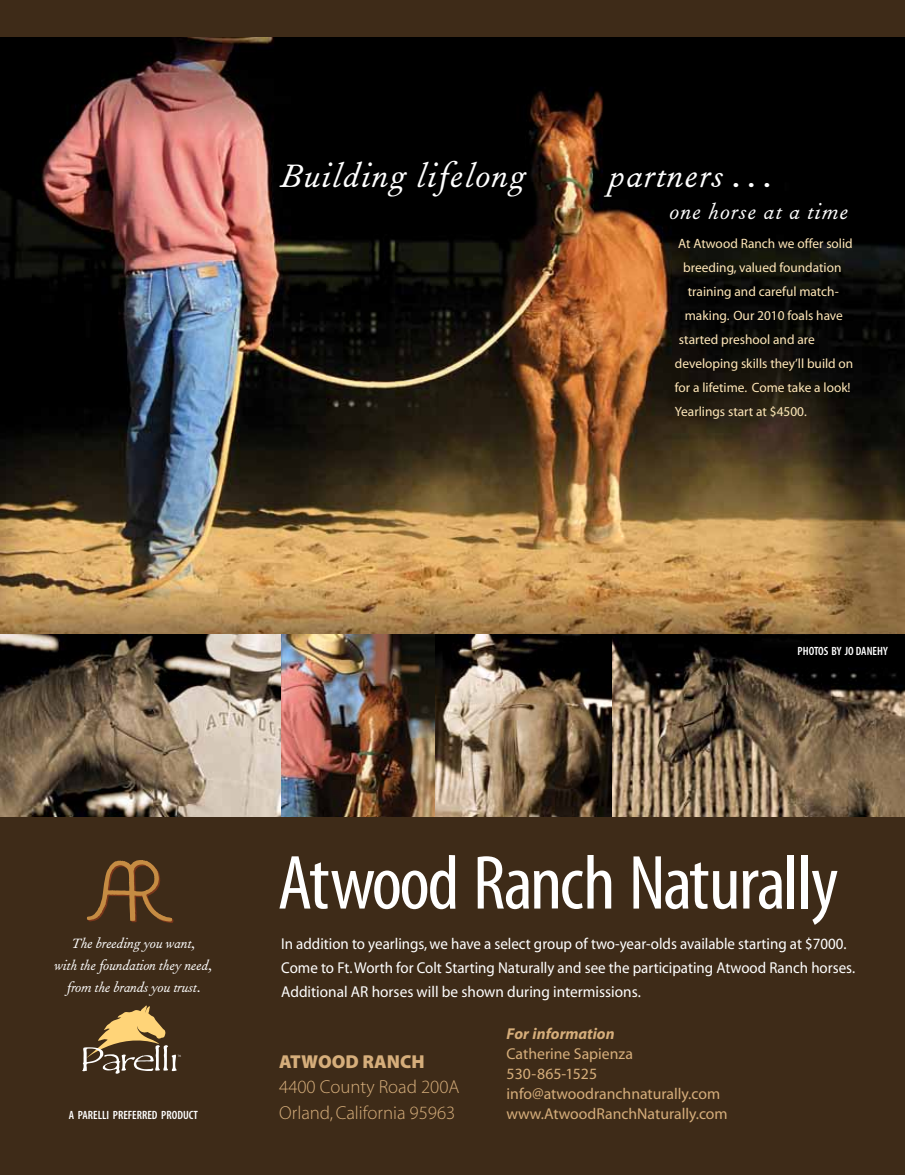
<style>
.page{position:relative;width:905px;height:1175px;background:#fff}
.page>*{position:absolute;margin:0;border:0;box-sizing:border-box;transform-origin:0 0}
.t1{font:77.4px "Myriad MM 400 wt 300 wd";color:#fff}
.t2{font:italic 39px "Fournier";letter-spacing:.025em;color:#fff}
.t3{font:italic 25.5px "Fournier";letter-spacing:.035em;color:#fff}
.t4{font:18.75px/25.8px "Myriad MM 215 wt 600 wd";color:#d6ae7b}
.t5{font:18.75px "Myriad MM 830 wt 300 wd";color:#d6ae7b}
.t6{font:italic 16.2px/21.6px "Fournier";letter-spacing:-.015em;color:#fff;text-align:center}
.t7{font:15.75px/24px "Myriad MM 400 wt 600 wd";color:#fff;scale:.95 1}
.t8{font:15.75px/20.1px "Myriad MM 400 wt 600 wd";color:#d6ae7b}
.t9{font:15.75px "Myriad MM It 700 wt 600 wd";color:#d6ae7b}
.t10{font:13.5px "Myriad MM 400 wt 600 wd";color:#ffe7b8}
.t11{font:12px "Myriad MM 565 wt 300 wd";color:#fff}
</style>
<div class="page">
<div style="left:0;top:757px;width:904px;height:417px;background:#3e2b18"></div>
<img style="left:87px;top:860px;width:73px;height:61px">
<svg style="left:82px;top:1005px;width:99px;height:68px"></svg>
<img style="left:0;top:37px;width:904px;height:597px">
<img style="left:611px;top:634px;width:293px;height:182px">
<img style="left:435px;top:634px;width:176px;height:182px">
<img style="left:0;top:634px;width:281px;height:182px">
<img style="left:281px;top:634px;width:154px;height:182px">
<div style="left:0;top:0;width:904px;height:37px;background:#3e2b18"></div>
<h2 class="t2" style="left:280px;top:155px;width:248px">Building lifelong</h2>
<h2 class="t2" style="left:609px;top:155px;width:164px">partners . . .</h2>
<h3 class="t3" style="left:669px;top:198px;width:180px">one horse at a time</h3>
<p class="t10" style="left:678px;top:237px;width:176px">At Atwood Ranch we offer solid</p>
<p class="t10" style="left:683px;top:261px;width:160px">breeding, valued foundation</p>
<p class="t10" style="left:688px;top:285px;width:152px">training and careful match-</p>
<p class="t10" style="left:684px;top:309px;width:160px">making. Our 2010 foals have</p>
<p class="t10" style="left:679px;top:333px;width:137px">started preshool and are</p>
<p class="t10" style="left:675px;top:357px;width:180px">developing skills they’ll build on</p>
<p class="t10" style="left:675px;top:381px;width:177px">for a lifetime. Come take a look!</p>
<p class="t10" style="left:675px;top:405px;width:133px">Yearlings start at $4500.</p>
<p class="t11" style="left:797px;top:645px;width:92px">PHOTOS BY JO DANEHY</p>
<p class="t6" style="left:54px;top:933px;width:161px">The breeding you want,<br>with the foundation they need, from the brands you trust.</p>
<p class="t11" style="left:69px;top:1109px;width:131px">A PARELLI PREFERRED PRODUCT</p>
<h1 class="t1" style="left:278px;top:844px;width:562px">Atwood Ranch Naturally</h1>
<p class="t7" style="left:281px;top:932px;width:605px">In addition to yearlings,we have a select group of two-year-olds available starting at $7000.<br>Come to Ft.Worth for Colt Starting Naturally and see the participating Atwood Ranch horses.<br>Additional AR horses will be shown during intermissions.</p>
<p class="t5" style="left:279px;top:1051px;width:147px">ATWOOD RANCH</p>
<p class="t4" style="left:279px;top:1075px;width:182px">4400 County Road 200A<br>Orland, California 95963</p>
<p class="t9" style="left:506px;top:1025px;width:110px">For information</p>
<p class="t8" style="left:506px;top:1044px;width:223px">Catherine Sapienza<br>530-865-1525 info@atwoodranchnaturally.com www.AtwoodRanchNaturally.com</p>
</div>
